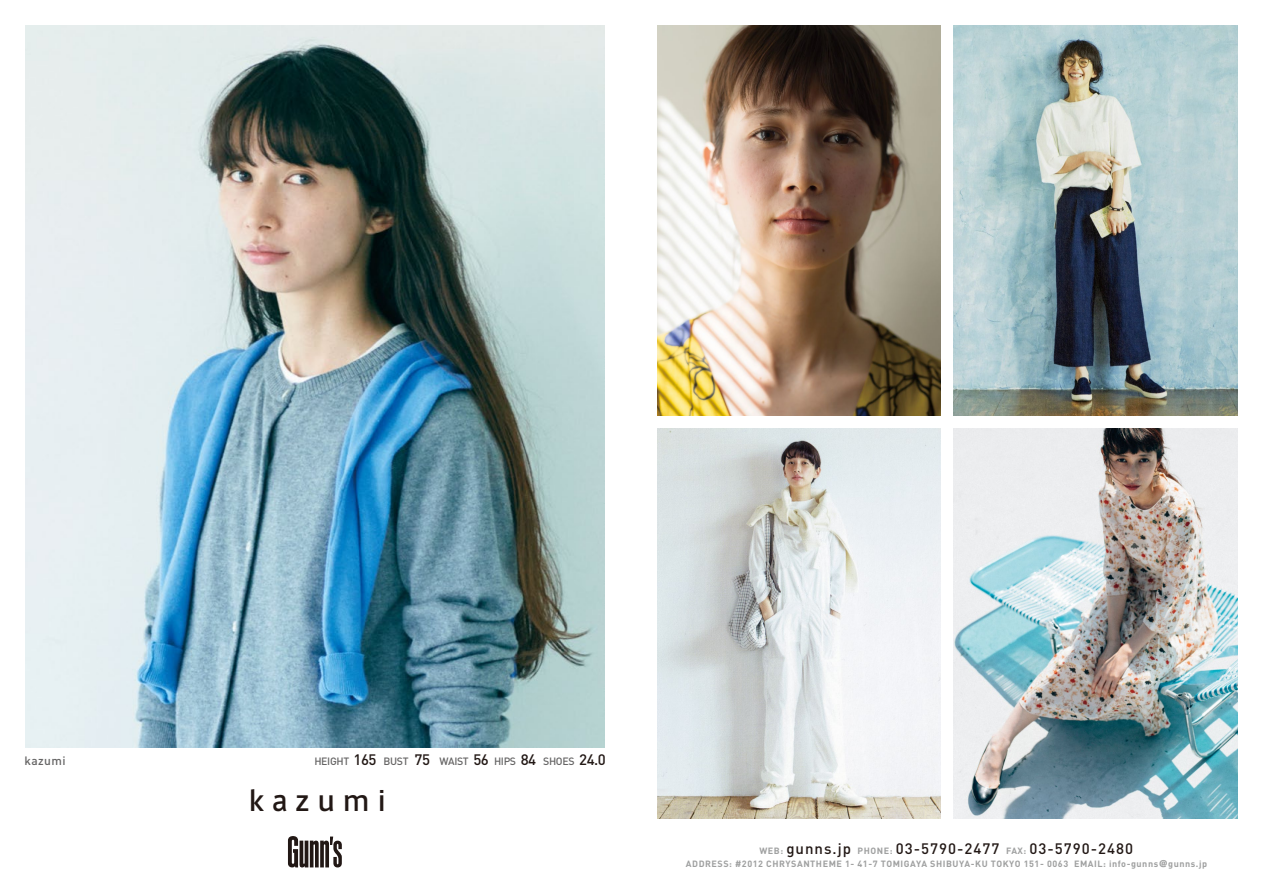
<style>
.page{position:relative;width:1263px;height:893px;background:#fff}
.page>*{position:absolute;margin:0;border:0;box-sizing:border-box;transform-origin:0 0}
.t1{font:500 27px "Axis Std";letter-spacing:.3em;color:#221815}
.t2{font:500 15px "DIN";letter-spacing:.065em;color:#221815}
.t3{font:500 12px "DIN";letter-spacing:.035em;color:#656464}
.t4{font:500 10.5px "DIN";letter-spacing:-.035em;color:#656464}
.t5{font:700 9px "DIN";letter-spacing:.06em;color:#9fa0a0}
.s1{font-size:15px;color:#221815}
.s2{font-weight:700;font-size:9px;color:#9fa0a0}
.s3{font-family:"Axis Std";font-weight:800}
</style>
<div class="page">
<svg style="left:288px;top:836px;width:54px;height:31px"></svg>
<img style="left:26px;top:25px;width:579px;height:722px">
<img style="left:954px;top:26px;width:283px;height:389px">
<img style="left:657px;top:25px;width:284px;height:390px">
<img style="left:954px;top:428px;width:283px;height:390px">
<img style="left:657px;top:428px;width:284px;height:390px">
<h3 class="t3" style="left:25px;top:753px;width:43px">kazumi</h3>
<p class="t4" style="left:314px;top:754px;width:293px">HEIGHT <span class="s1">165</span> BUST <span class="s1">75</span> WAIST <span class="s1">56</span> HIPS <span class="s1">84</span> SHOES <span class="s1">24.0</span></p>
<h1 class="t1" style="left:249px;top:781px;width:139px">kazumi</h1>
<h2 class="t2" style="left:759px;top:839px;width:375px"><span class="s2">WEB:</span> gunns.jp <span class="s2">PHONE:</span> 03-5790-2477 <span class="s2">FAX:</span> 03-5790-2480</h2>
<p class="t5" style="left:686px;top:858px;width:523px">ADDRESS: #2012 CHRYSANTHEME 1- 41-7 TOMIGAYA SHIBUYA-KU TOKYO 151- 0063 EMAIL: info-gunns<span class="s3">@</span>gunns.jp</p>
</div>
